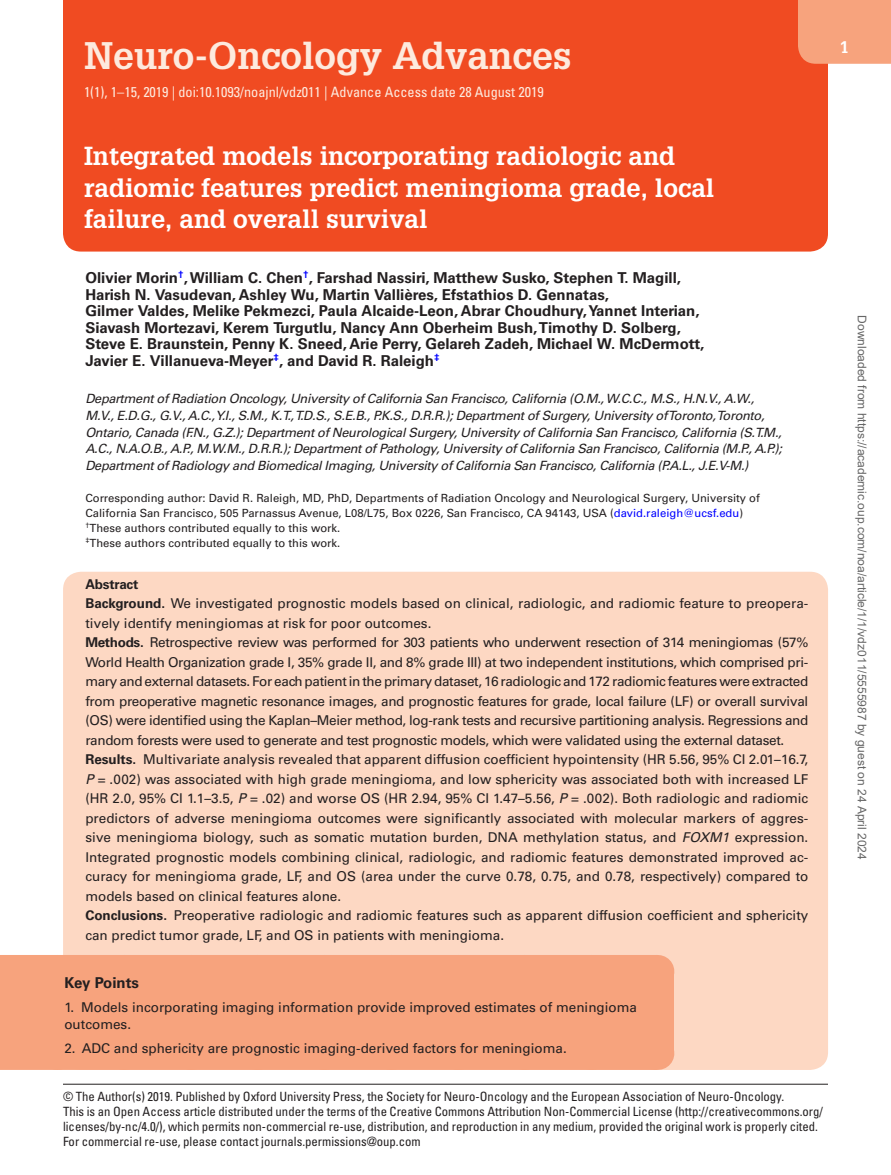
<style>
.page{position:relative;width:891px;height:1175px;background:#fff}
.page>*{position:absolute;margin:0;border:0;box-sizing:border-box;transform-origin:0 0}
.t1{font:700 37.5px "Glypha LT Std";color:#fdeade}
.t2{font:700 25.5px/31.5px "Glypha LT Std";color:#fff}
.t3{font:700 16.5px "Glypha LT Std";color:#fff}
.t4{font:700 15px/16.5px "Univers LT Std";color:#231f20}
.t5{font:condensed 14.25px "Univers LT Std";color:#fdeade}
.t6{font:13.5px/19.5px "Univers LT Std";color:#231f20}
.t7{font:italic 12.75px/16.5px "Univers LT Std";letter-spacing:-.025em;color:#231f20}
.t8{font:condensed 12.75px/15px "Univers LT Std";color:#231f20}
.t9{font:12px "Arial";color:#666}
.t10{font:11.25px/15px "Univers LT Std";color:#231f20}
.s1{color:#00f}
.s2{font-weight:700}
.s3{font-style:italic}
</style>
<div class="page">
<div style="left:63px;top:0;width:765px;height:166px;background:#f04b22"></div>
<div style="left:798px;top:0;width:93px;height:64px;background:#f7a37d"></div>
<hr style="left:63px;top:1083px;width:765px;height:1px;background:#231f20">
<div style="left:63px;top:572px;width:765px;height:498px;background:#fdd8c3;border-radius:18px"></div>
<div style="left:0;top:955px;width:657px;height:33px;background:#f7a37d"></div>
<hr style="left:657px;top:955px;width:1px;height:33px;background:#f7a37d">
<div style="left:0;top:988px;width:673px;height:57px;background:#f7a37d"></div>
<div style="left:0;top:1029px;width:673px;height:24px;background:#f7a37d"></div>
<div style="left:0;top:1036px;width:657px;height:33px;background:#f7a37d"></div>
<hr style="left:657px;top:1036px;width:1px;height:33px;background:#f7a37d">
<div style="left:63px;top:166px;width:765px;height:85px;background:#f04b22"></div>
<h1 class="t1" style="left:84px;top:32px;width:489px">Neuro-Oncology Advances</h1>
<p class="t5" style="left:84px;top:83px;width:461px">1(1), 1–15, 2019 | doi:10.1093/noajnl/vdz011 | Advance Access date 28 August 2019</p>
<h2 class="t2" style="left:84px;top:140px;width:632px">Integrated models incorporating radiologic and radiomic features predict meningioma grade, local failure, and overall survival</h2>
<p class="t4" style="left:85px;top:270px;width:621px">Olivier Morin<sup>†</sup>, William C. Chen<sup>†</sup>, Farshad Nassiri, Matthew Susko, Stephen T. Magill, Harish N. Vasudevan, Ashley Wu, Martin Vallières, Efstathios D. Gennatas,<br>Gilmer Valdes, Melike Pekmezci, Paula Alcaide-Leon, Abrar Choudhury, Yannet Interian, Siavash Mortezavi, Kerem Turgutlu, Nancy Ann Oberheim Bush, Timothy D. Solberg, Steve E. Braunstein, Penny K. Sneed, Arie Perry, Gelareh Zadeh, Michael W. McDermott, Javier E. Villanueva-Meyer<sup>‡</sup>, and David R. Raleigh<sup>‡</sup></p>
<p class="t7" style="left:85px;top:391px;width:698px">Department of Radiation Oncology, University of California San Francisco, California (O.M., W.C.C., M.S., H.N.V., A.W., M.V., E.D.G., G.V., A.C., Y.I., S.M., K.T., T.D.S., S.E.B., P.K.S., D.R.R.); Department of Surgery, University of Toronto, Toronto, Ontario, Canada (F.N., G.Z.); Department of Neurological Surgery, University of California San Francisco, California (S.T.M., A.C., N.A.O.B., A.P., M.W.M., D.R.R.); Department of Pathology, University of California San Francisco, California (M.P., A.P.); Department of Radiology and Biomedical Imaging, University of California San Francisco, California (P.A.L., J.E.V-M.)</p>
<p class="t10" style="left:85px;top:490px;width:676px">Corresponding author: David R. Raleigh, MD, PhD, Departments of Radiation Oncology and Neurological Surgery, University of California San Francisco, 505 Parnassus Avenue, L08/L75, Box 0226, San Francisco, CA 94143, USA (<span class="s1">david.raleigh@ucsf.edu</span>) <sup>†</sup>These authors contributed equally to this work.<br><sup>‡</sup>These authors contributed equally to this work.</p>
<p class="t6" style="left:85px;top:574px;width:725px"><span class="s2">Abstract<br>Background.</span> We investigated prognostic models based on clinical, radiologic, and radiomic feature to preopera&shy;tively identify meningiomas at risk for poor outcomes.<br><span class="s2">Methods.</span> Retrospective review was performed for 303 patients who underwent resection of 314 meningiomas (57% World Health Organization grade I, 35% grade II, and 8% grade III) at two independent institutions, which comprised pri&shy;mary and external datasets. For each patient in the primary dataset, 16 radiologic and 172 radiomic features were extracted from preoperative magnetic resonance images, and prognostic features for grade, local failure (LF) or overall survival (OS) were identified using the Kaplan–Meier method, log-rank tests and recursive partitioning analysis. Regressions and random forests were used to generate and test prognostic models, which were validated using the external dataset.<br><span class="s2">Results.</span> Multivariate analysis revealed that apparent diffusion coefficient hypointensity (HR 5.56, 95% CI 2.01–16.7, <span class="s3">P</span> = .002) was associated with high grade meningioma, and low sphericity was associated both with increased LF (HR 2.0, 95% CI 1.1–3.5, <span class="s3">P</span> = .02) and worse OS (HR 2.94, 95% CI 1.47–5.56, <span class="s3">P</span> = .002). Both radiologic and radiomic predictors of adverse meningioma outcomes were significantly associated with molecular markers of aggres&shy;sive meningioma biology, such as somatic mutation burden, DNA methylation status, and <span class="s3">FOXM1</span> expression.<br>Integrated prognostic models combining clinical, radiologic, and radiomic features demonstrated improved ac&shy;curacy for meningioma grade, LF, and OS (area under the curve 0.78, 0.75, and 0.78, respectively) compared to models based on clinical features alone.<br><span class="s2">Conclusions.</span> Preoperative radiologic and radiomic features such as apparent diffusion coefficient and sphericity can predict tumor grade, LF, and OS in patients with meningioma.</p>
<p class="t4" style="left:64px;top:974px;width:76px">Key Points</p>
<p class="t6" style="left:64px;top:999px;width:574px;line-height:16.5px">1. Models incorporating imaging information provide improved estimates of meningioma outcomes.</p>
<p class="t6" style="left:64px;top:1038px;width:504px">2. ADC and sphericity are prognostic imaging-derived factors for meningioma.</p>
<p class="t8" style="left:63px;top:1088px;width:723px">© The Author(s) 2019. Published by Oxford University Press, the Society for Neuro-Oncology and the European Association of Neuro-Oncology.</p>
<p class="t8" style="left:63px;top:1103px;width:762px">This is an Open Access article distributed under the terms of the Creative Commons Attribution Non-Commercial License (http://creativecommons.org/ licenses/by-nc/4.0/), which permits non-commercial re-use, distribution, and reproduction in any medium, provided the original work is properly cited.<br>For commercial re-use, please contact journals.permissions@oup.com</p>
<p class="t3" style="left:840px;top:37px;width:11px">1</p>
<p class="t9" style="left:866px;top:315px;width:545px;rotate:90deg">Downloaded from https://academic.oup.com/noa/article/1/1/vdz011/5555987 by guest on 24 April 2024</p>
</div>
